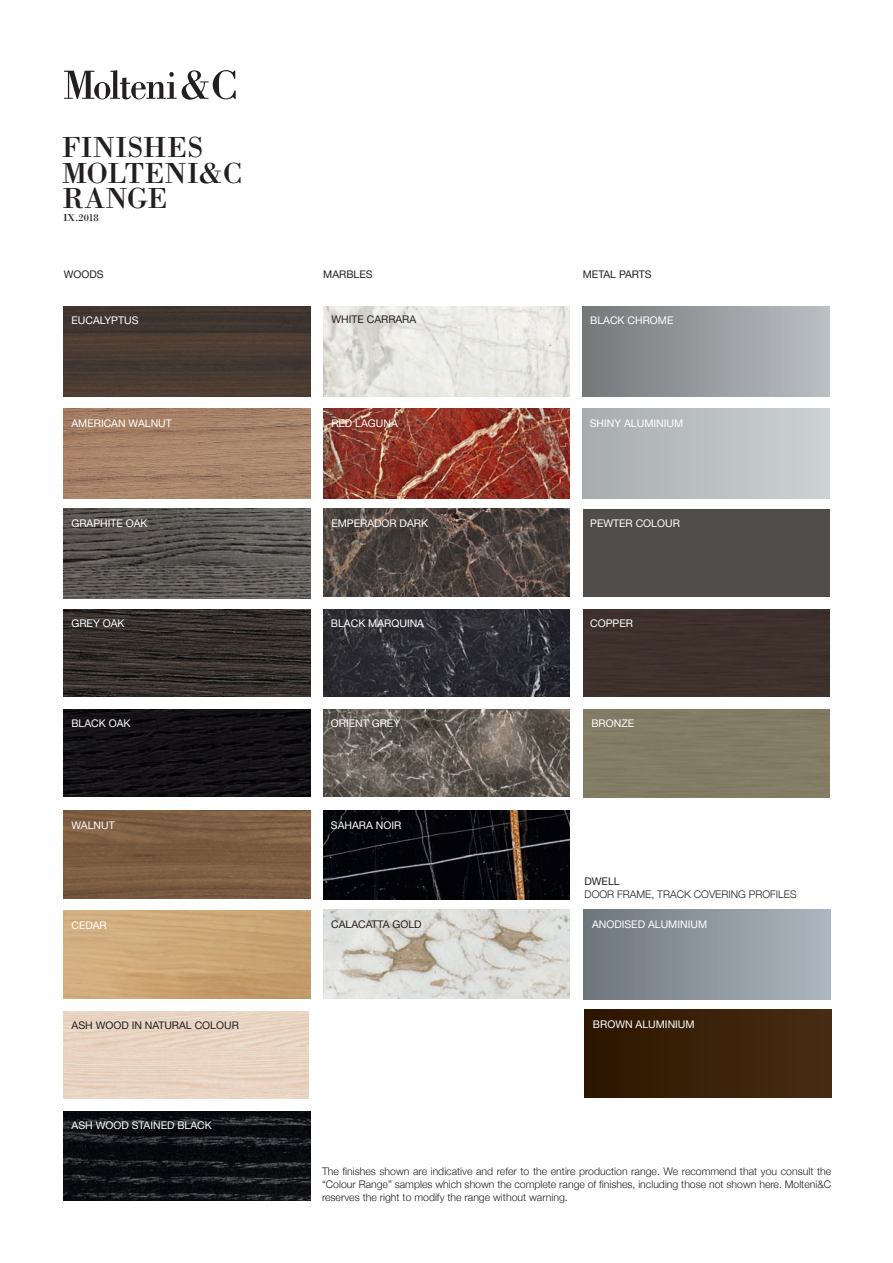
<style>
.page{position:relative;width:893px;height:1263px;background:#fff}
.page>*{position:absolute;margin:0;border:0;box-sizing:border-box;transform-origin:0 0}
.t1{font:30px/25.5px "Bodoni Std";letter-spacing:.005em;color:#231f20}
.t2{font:300 10.5px/12.6px "Helvetica Neue";color:#231f20;text-align:justify}
.t3{font:10.5px "Helvetica Neue";color:#fff}
.t4{font:10.5px "Helvetica Neue";color:#231f20}
.t5{font:10.5px "Bodoni Std";letter-spacing:-.015em;color:#231f20}
</style>
<div class="page">
<div style="left:585px;top:1009px;width:246px;height:88px;background:linear-gradient(to right,#2c1500,#482d12)"></div>
<div style="left:584px;top:909px;width:246px;height:90px;background:linear-gradient(to right,#6e757c,#adb7c1)"></div>
<img style="left:64px;top:911px;width:246px;height:87px">
<img style="left:323px;top:709px;width:247px;height:88px">
<img style="left:323px;top:811px;width:247px;height:88px">
<img style="left:323px;top:910px;width:247px;height:88px">
<img style="left:323px;top:609px;width:247px;height:88px">
<img style="left:64px;top:409px;width:246px;height:89px">
<img style="left:64px;top:509px;width:246px;height:89px">
<img style="left:323px;top:409px;width:247px;height:89px">
<img style="left:64px;top:709px;width:246px;height:88px">
<img style="left:323px;top:509px;width:247px;height:87px">
<img style="left:64px;top:609px;width:246px;height:88px">
<div style="left:583px;top:306px;width:246px;height:90px;background:linear-gradient(to right,#767779,#babfc4)"></div>
<img style="left:64px;top:1111px;width:246px;height:90px">
<div style="left:583px;top:409px;width:246px;height:89px;background:linear-gradient(to right,#a8acaf,#cdd2d4)"></div>
<img style="left:64px;top:811px;width:246px;height:87px">
<div style="left:583px;top:509px;width:246px;height:87px;background:#504d4b"></div>
<div style="left:583px;top:609px;width:246px;height:88px;background:#3e312c"></div>
<div style="left:583px;top:709px;width:247px;height:88px;background:#837b65"></div>
<img style="left:64px;top:306px;width:246px;height:90px">
<img style="left:323px;top:306px;width:247px;height:90px">
<svg style="left:64px;top:70px;width:172px;height:30px"></svg>
<h1 class="t1" style="left:62px;top:134px;width:182px">FINISHES<br>MOLTENI&amp;C<br>RANGE</h1>
<p class="t5" style="left:63px;top:212px;width:37px">IX.2018</p>
<p class="t4" style="left:64px;top:268px;width:41px">WOODS</p>
<p class="t3" style="left:71px;top:314px;width:69px">EUCALYPTUS</p>
<p class="t4" style="left:331px;top:313px;width:86px">WHITE CARRARA</p>
<p class="t4" style="left:323px;top:268px;width:51px">MARBLES</p>
<p class="t4" style="left:583px;top:268px;width:70px">METAL PARTS</p>
<p class="t3" style="left:590px;top:314px;width:85px">BLACK CHROME</p>
<p class="t3" style="left:71px;top:417px;width:102px">AMERICAN WALNUT</p>
<p class="t3" style="left:331px;top:417px;width:68px">RED LAGUNA</p>
<p class="t3" style="left:590px;top:417px;width:95px">SHINY ALUMINIUM</p>
<p class="t3" style="left:71px;top:517px;width:78px">GRAPHITE OAK</p>
<p class="t3" style="left:331px;top:517px;width:98px">EMPERADOR DARK</p>
<p class="t3" style="left:590px;top:517px;width:91px">PEWTER COLOUR</p>
<p class="t3" style="left:71px;top:617px;width:55px">GREY OAK</p>
<p class="t3" style="left:331px;top:617px;width:95px">BLACK MARQUINA</p>
<p class="t3" style="left:590px;top:617px;width:44px">COPPER</p>
<p class="t3" style="left:71px;top:717px;width:61px">BLACK OAK</p>
<p class="t3" style="left:331px;top:717px;width:71px">ORIENT GREY</p>
<p class="t3" style="left:591px;top:717px;width:44px">BRONZE</p>
<p class="t3" style="left:71px;top:819px;width:45px">WALNUT</p>
<p class="t3" style="left:331px;top:819px;width:72px">SAHARA NOIR</p>
<p class="t4" style="left:584px;top:875px;width:37px">DWELL</p>
<p class="t2" style="left:584px;top:887px;width:214px">DOOR FRAME, TRACK COVERING PROFILES</p>
<p class="t3" style="left:71px;top:919px;width:37px">CEDAR</p>
<p class="t4" style="left:331px;top:918px;width:92px">CALACATTA GOLD</p>
<p class="t3" style="left:592px;top:918px;width:117px">ANODISED ALUMINIUM</p>
<p class="t4" style="left:72px;top:1019px;width:169px">ASH WOOD IN NATURAL COLOUR</p>
<p class="t3" style="left:593px;top:1018px;width:103px">BROWN ALUMINIUM</p>
<p class="t3" style="left:72px;top:1119px;width:142px">ASH WOOD STAINED BLACK</p>
<p class="t2" style="left:322px;top:1165px;width:511px">The finishes shown are indicative and refer to the entire production range. We recommend that you consult the “Colour Range” samples which shown the complete range of finishes, including those not shown here. Molteni&amp;C reserves the right to modify the range without warning.</p>
</div>
